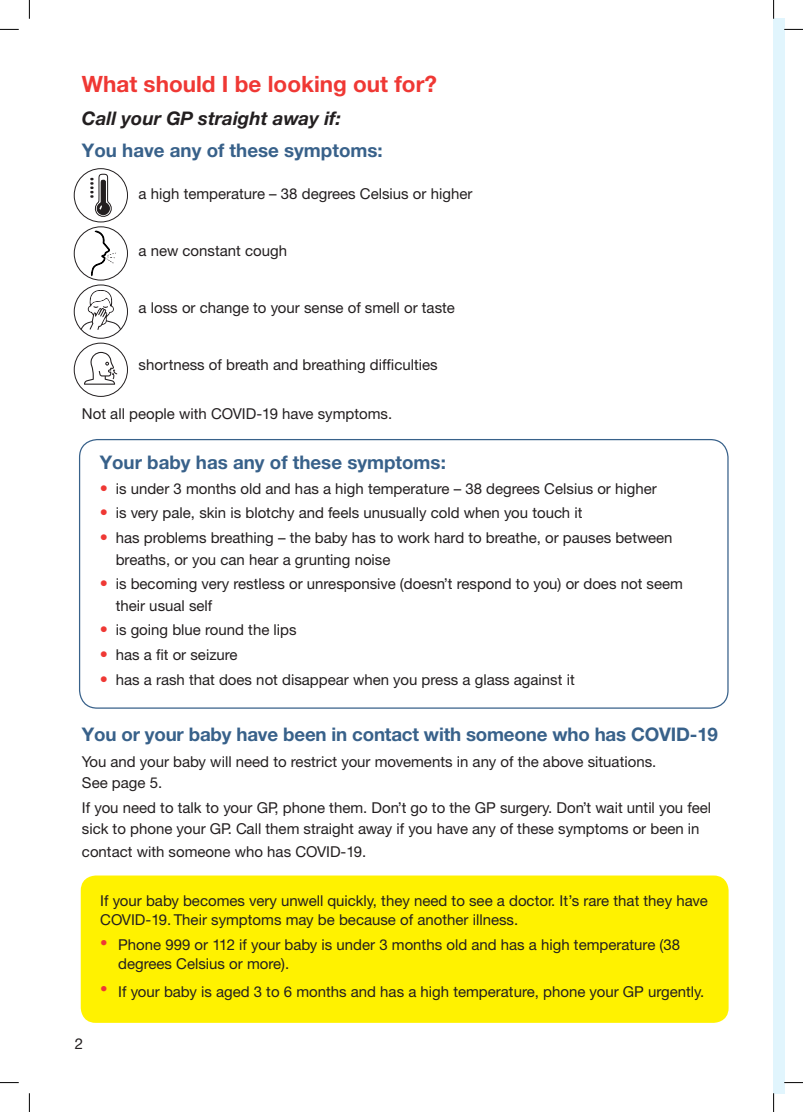
<style>
.page{position:relative;width:803px;height:1112px;background:#fff}
.page>*{position:absolute;margin:0;border:0;box-sizing:border-box;transform-origin:0 0}
.heads_big_16s{font:700 22.5px "Helvetica Neue CE";color:#ef3834}
.t1{font:700 18.75px "Helvetica Neue CE";color:#38618a}
.heads_big_16s-2{font:italic 700 18.75px "Helvetica Neue CE";color:#231f20}
.t2{font:15px/21.2px "Helvetica Neue CE";color:#231f20}
.s1{font-size:16.25px;color:#ef3834}
</style>
<div class="page">
<div style="left:773px;top:19px;width:11px;height:1073px;background:#e1f5fd"></div>
<div style="left:81px;top:875px;width:647px;height:147px;background:#fff200;border-radius:15px"></div>
<div style="left:74px;top:168px;width:54px;height:54px;border:1px solid #231f20;border-radius:50%"></div>
<div style="left:74px;top:226px;width:54px;height:54px;border:1px solid #231f20;border-radius:50%"></div>
<div style="left:74px;top:343px;width:54px;height:53px;border:1px solid #231f20;border-radius:50%"></div>
<div style="left:74px;top:285px;width:54px;height:53px;border:1px solid #231f20;border-radius:50%"></div>
<svg style="left:90px;top:174px;width:26px;height:103px"></svg>
<svg style="left:81px;top:290px;width:40px;height:40px"></svg>
<svg style="left:82px;top:350px;width:37px;height:35px"></svg>
<svg style="left:0;top:29px;width:19px;height:1px"></svg>
<svg style="left:784px;top:29px;width:19px;height:1px"></svg>
<svg style="left:0;top:1082px;width:19px;height:1px"></svg>
<svg style="left:784px;top:1081px;width:19px;height:2px"></svg>
<svg style="left:29px;top:0;width:1px;height:19px"></svg>
<svg style="left:29px;top:1093px;width:1px;height:18px"></svg>
<svg style="left:773px;top:0;width:1px;height:19px"></svg>
<svg style="left:773px;top:1092px;width:1px;height:19px"></svg>
<p class="heads_big_16s" style="left:82px;top:70px;width:356px">What should I be looking out for?</p>
<p class="heads_big_16s-2" style="left:82px;top:107px;width:261px">Call your GP straight away if:</p>
<p class="t1" style="left:82px;top:138px;width:302px">You have any of these symptoms:</p>
<p class="t2" style="left:139px;top:183px;width:335px">a high temperature – 38 degrees Celsius or higher</p>
<p class="t2" style="left:139px;top:240px;width:150px">a new constant cough</p>
<p class="t2" style="left:139px;top:297px;width:318px">a loss or change to your sense of smell or taste</p>
<p class="t2" style="left:139px;top:353px;width:300px">shortness of breath and breathing difficulties</p>
<p class="t2" style="left:82px;top:403px;width:312px">Not all people with COVID-19 have symptoms.</p>
<p class="t1" style="left:100px;top:450px;width:348px">Your baby has any of these symptoms:</p>
<p class="t2" style="left:100px;top:477px;width:559px"><span class="s1">•</span> is under 3 months old and has a high temperature – 38 degrees Celsius or higher</p>
<p class="t2" style="left:100px;top:502px;width:484px"><span class="s1">•</span> is very pale, skin is blotchy and feels unusually cold when you touch it</p>
<p class="t2" style="left:116px;top:527px;width:558px;text-indent:-16px"><span class="s1">•</span> has problems breathing – the baby has to work hard to breathe, or pauses between breaths, or you can hear a grunting noise</p>
<p class="t2" style="left:116px;top:573px;width:569px;text-indent:-16px"><span class="s1">•</span> is becoming very restless or unresponsive (doesn’t respond to you) or does not seem their usual self</p>
<p class="t2" style="left:100px;top:619px;width:198px"><span class="s1">•</span> is going blue round the lips</p>
<p class="t2" style="left:100px;top:644px;width:139px"><span class="s1">•</span> has a fit or seizure</p>
<p class="t2" style="left:100px;top:669px;width:477px"><span class="s1">•</span> has a rash that does not disappear when you press a glass against it</p>
<p class="t1" style="left:82px;top:722px;width:637px">You or your baby have been in contact with someone who has COVID-19</p>
<p class="t2" style="left:82px;top:750px;width:576px">You and your baby will need to restrict your movements in any of the above situations.<br>See page 5.</p>
<p class="t2" style="left:82px;top:796px;width:631px;line-height:21.9px">If you need to talk to your GP, phone them. Don’t go to the GP surgery. Don’t wait until you feel sick to phone your GP. Call them straight away if you have any of these symptoms or been in contact with someone who has COVID-19.</p>
<p class="t2" style="left:100px;top:891px;width:609px;line-height:18.8px">If your baby becomes very unwell quickly, they need to see a doctor. It’s rare that they have<br>COVID-19. Their symptoms may be because of another illness.</p>
<p class="t2" style="left:118px;top:935px;width:563px;line-height:18.8px;text-indent:-18px"><sup>•</sup> Phone 999 or 112 if your baby is under 3 months old and has a high temperature (38 degrees Celsius or more).</p>
<p class="t2" style="left:100px;top:980px;width:606px"><sup>•</sup> If your baby is aged 3 to 6 months and has a high temperature, phone your GP urgently.</p>
<p class="t2" style="left:75px;top:1033px;width:10px">2</p>
</div>
